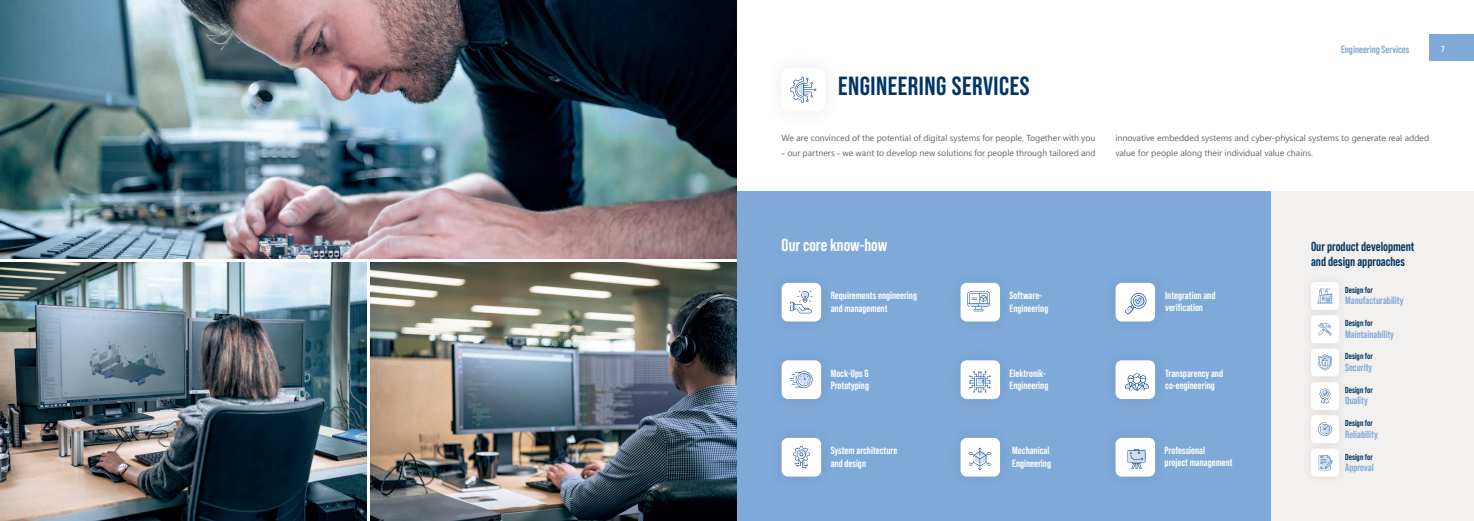
<style>
.page{position:relative;width:1474px;height:521px;background:#fff}
.page>*{position:absolute;margin:0;border:0;box-sizing:border-box;transform-origin:0 0}
.t1{font:700 26.25px "Bebas Neue Pro";letter-spacing:.02em;color:#023562}
.t2{font:700 17.5px "Bebas Neue Pro";color:#fff}
.t3{font:700 13.12px/14.9px "Bebas Neue Pro";color:#023562}
.t4{font:700 10.5px/12.2px "Bebas Neue Pro";color:#fff}
.t5{font:700 10.5px "Bebas Neue Pro";color:#7ea9d9}
.t6{font:8.75px/14.9px "Segoe UI";color:#5f636c}
.t7{font:700 8.75px "Bebas Neue Pro";color:#023562}
.t8{font:700 8.75px "Bebas Neue Pro";color:#fff}
</style>
<div class="page">
<div style="left:1429px;top:35px;width:44px;height:26px;background:#7ea9d9"></div>
<svg style="left:790px;top:77px;width:26px;height:26px"></svg>
<div style="left:737px;top:192px;width:736px;height:329px;background:#f2f1f0"></div>
<div style="left:737px;top:192px;width:533px;height:329px;background:#7ea9d9"></div>
<div style="left:1310px;top:282px;width:28px;height:28px;background:#fff;border-radius:4px"></div>
<svg style="left:1317px;top:288px;width:15px;height:15px"></svg>
<div style="left:1310px;top:449px;width:28px;height:27px;background:#fff;border-radius:4px"></div>
<div style="left:1300px;top:405px;width:48px;height:48px;background:#231f20;opacity:.1"></div>
<div style="left:1310px;top:415px;width:28px;height:28px;background:#fff;border-radius:4px"></div>
<div style="left:1300px;top:372px;width:48px;height:48px;background:#231f20;opacity:.1"></div>
<div style="left:1310px;top:382px;width:28px;height:28px;background:#fff;border-radius:4px"></div>
<div style="left:1300px;top:338px;width:48px;height:48px;background:#231f20;opacity:.1"></div>
<div style="left:1310px;top:348px;width:28px;height:28px;background:#fff;border-radius:4px"></div>
<div style="left:1300px;top:305px;width:48px;height:48px;background:#231f20;opacity:.1"></div>
<div style="left:1310px;top:315px;width:28px;height:28px;background:#fff;border-radius:4px"></div>
<svg style="left:1318px;top:323px;width:13px;height:12px"></svg>
<svg style="left:1319px;top:388px;width:11px;height:16px"></svg>
<svg style="left:1318px;top:422px;width:13px;height:14px"></svg>
<svg style="left:1318px;top:354px;width:13px;height:16px"></svg>
<svg style="left:1318px;top:455px;width:14px;height:15px"></svg>
<div style="left:781px;top:283px;width:40px;height:38px;background:#fff;border-radius:6px"></div>
<div style="left:960px;top:283px;width:40px;height:38px;background:#fff;border-radius:6px"></div>
<div style="left:1115px;top:283px;width:40px;height:38px;background:#fff;border-radius:6px"></div>
<div style="left:1115px;top:438px;width:40px;height:38px;background:#fff;border-radius:6px"></div>
<div style="left:1115px;top:360px;width:40px;height:39px;background:#fff;border-radius:6px"></div>
<div style="left:781px;top:438px;width:40px;height:38px;background:#fff;border-radius:6px"></div>
<div style="left:960px;top:438px;width:40px;height:38px;background:#fff;border-radius:6px"></div>
<div style="left:781px;top:360px;width:40px;height:39px;background:#fff;border-radius:6px"></div>
<div style="left:960px;top:360px;width:40px;height:39px;background:#fff;border-radius:6px"></div>
<svg style="left:790px;top:291px;width:22px;height:22px"></svg>
<svg style="left:793px;top:446px;width:16px;height:22px"></svg>
<svg style="left:790px;top:371px;width:22px;height:17px"></svg>
<svg style="left:969px;top:448px;width:21px;height:22px"></svg>
<svg style="left:969px;top:371px;width:21px;height:22px"></svg>
<svg style="left:1125px;top:373px;width:23px;height:17px"></svg>
<svg style="left:1125px;top:293px;width:21px;height:21px"></svg>
<svg style="left:967px;top:291px;width:22px;height:20px"></svg>
<svg style="left:1127px;top:449px;width:18px;height:20px"></svg>
<img style="left:0;top:262px;width:367px;height:259px">
<img style="left:370px;top:262px;width:367px;height:259px">
<img style="left:0;top:0;width:737px;height:259px">
<p class="t5" style="left:1340px;top:44px;width:70px">Engineering Services</p>
<h1 class="t1" style="left:838px;top:71px;width:193px">ENGINEERING SERVICES</h1>
<p class="t6" style="left:781px;top:130px;width:315px">We are convinced of the potential of digital systems for people. Together with you _ our partners _ we want to develop new solutions for people through tailored and</p>
<p class="t6" style="left:1115px;top:130px;width:315px">innovative embedded systems and cyber-physical systems to generate real added value for people along their individual value chains.</p>
<p class="t8" style="left:1441px;top:44px;width:5px">7</p>
<h2 class="t2" style="left:781px;top:234px;width:107px">Our core know-how</h2>
<p class="t4" style="left:830px;top:289px;width:88px">Requirements engineering and management</p>
<p class="t4" style="left:1009px;top:289px;width:40px">Software-<br>Engineering</p>
<p class="t4" style="left:1165px;top:289px;width:52px">Integration and verification</p>
<p class="t4" style="left:830px;top:367px;width:40px">Mock-Ups &amp;<br>Prototyping</p>
<p class="t4" style="left:1165px;top:367px;width:59px">Transparency and co-engineering</p>
<p class="t4" style="left:1009px;top:367px;width:40px">Elektronik-<br>Engineering</p>
<p class="t4" style="left:830px;top:444px;width:68px">System architecture and design</p>
<p class="t4" style="left:1164px;top:444px;width:70px">Professional<br>project management</p>
<p class="t4" style="left:1012px;top:444px;width:40px">Mechanical<br>Engineering</p>
<h3 class="t3" style="left:1310px;top:239px;width:105px">Our product development and design approaches</h3>
<p class="t7" style="left:1345px;top:285px;width:29px">Design for</p>
<p class="t5" style="left:1345px;top:295px;width:60px">Manufacturability</p>
<p class="t7" style="left:1345px;top:318px;width:29px">Design for</p>
<p class="t5" style="left:1345px;top:328px;width:50px">Maintainability</p>
<p class="t7" style="left:1345px;top:351px;width:29px">Design for</p>
<p class="t5" style="left:1345px;top:361px;width:29px">Security</p>
<p class="t7" style="left:1345px;top:385px;width:29px">Design for</p>
<p class="t5" style="left:1345px;top:395px;width:24px">Quality</p>
<p class="t7" style="left:1345px;top:418px;width:29px">Design for</p>
<p class="t5" style="left:1345px;top:428px;width:34px">Reliability</p>
<p class="t7" style="left:1345px;top:452px;width:29px">Design for</p>
<p class="t5" style="left:1345px;top:461px;width:30px">Approval</p>
</div>
